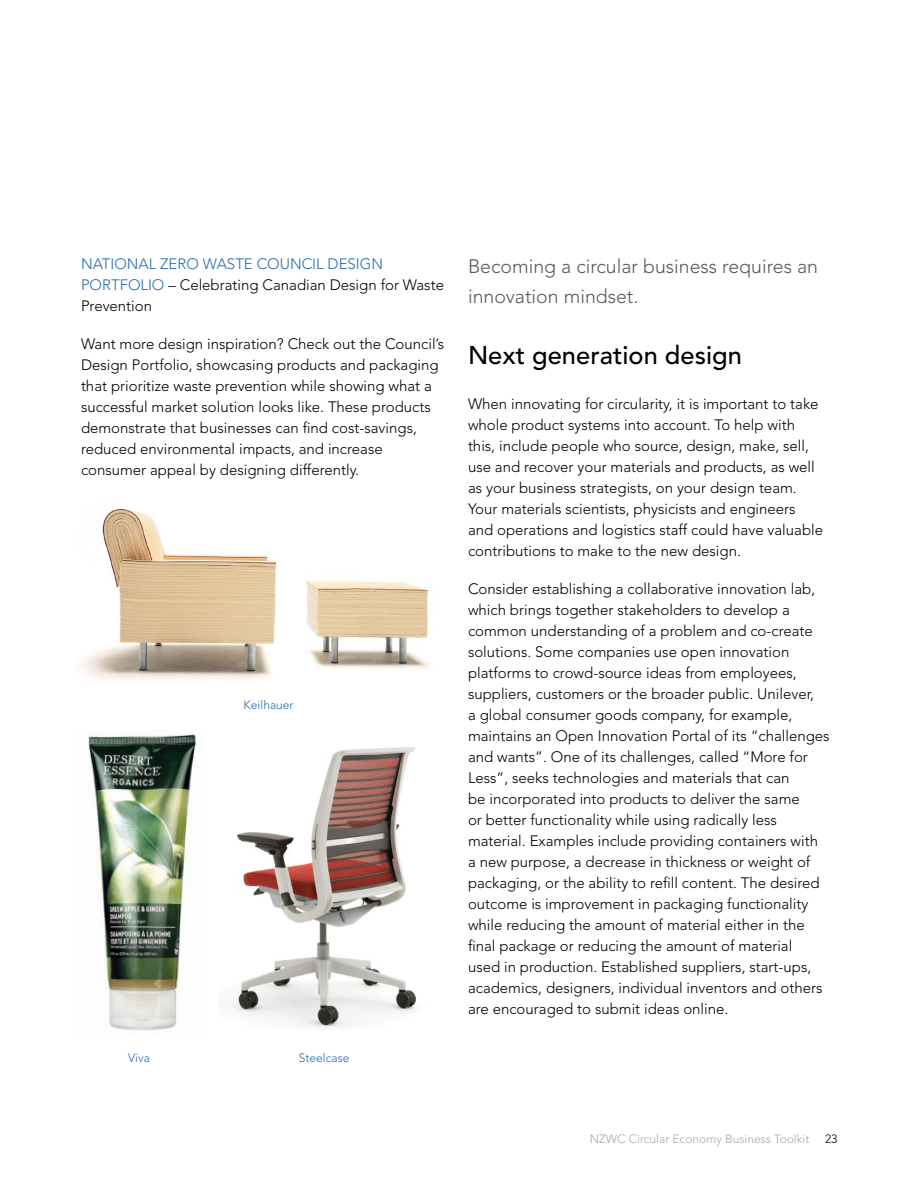
<style>
.page{position:relative;width:918px;height:1188px;background:#fff}
.page>*{position:absolute;margin:0;border:0;box-sizing:border-box;transform-origin:0 0}
.t1{font:500 25.5px "Avenir LT Std";color:#000}
.t2{font:300 19.5px/30px "Avenir LT Std";color:#58595b}
.t3{font:300 15px/21px "Avenir LT Std";color:#000}
.t4{font:300 12px "Avenir LT Std";color:#a7a9ac}
.t5{font:300 12px "Avenir LT Std";color:#286bac}
.t6{font:300 12px "Avenir LT Std";color:#000}
.s1{color:#286bac}
</style>
<div class="page">
<img style="left:78px;top:509px;width:352px;height:522px">
<p class="t3" style="left:81px;top:254px;width:365px"><span class="s1">NATIONAL ZERO WASTE COUNCIL DESIGN<br>PORTFOLIO</span> – Celebrating Canadian Design for Waste<br>Prevention</p>
<p class="t3" style="left:81px;top:333px;width:365px">Want more design inspiration? Check out the Council’s Design Portfolio, showcasing products and packaging that prioritize waste prevention while showing what a successful market solution looks like. These products demonstrate that businesses can find cost-savings, reduced environmental impacts, and increase consumer appeal by designing differently.</p>
<p class="t5" style="left:244px;top:698px;width:52px">Keilhauer</p>
<p class="t5" style="left:128px;top:1051px;width:23px">Viva</p>
<p class="t5" style="left:299px;top:1051px;width:52px">Steelcase</p>
<h2 class="t2" style="left:468px;top:251px;width:352px">Becoming a circular business requires an innovation mindset.</h2>
<h1 class="t1" style="left:468px;top:341px;width:275px">Next generation design</h1>
<p class="t3" style="left:468px;top:394px;width:357px">When innovating for circularity, it is important to take whole product systems into account. To help with this, include people who source, design, make, sell, use and recover your materials and products, as well as your business strategists, on your design team.<br>Your materials scientists, physicists and engineers and operations and logistics staff could have valuable contributions to make to the new design.</p>
<p class="t3" style="left:468px;top:578px;width:363px">Consider establishing a collaborative innovation lab, which brings together stakeholders to develop a common understanding of a problem and co-create solutions. Some companies use open innovation platforms to crowd-source ideas from employees, suppliers, customers or the broader public. Unilever,<br>a global consumer goods company, for example, maintains an Open Innovation Portal of its “challenges and wants”. One of its challenges, called “More for Less”, seeks technologies and materials that can<br>be incorporated into products to deliver the same<br>or better functionality while using radically less material. Examples include providing containers with<br>a new purpose, a decrease in thickness or weight of packaging, or the ability to refill content. The desired outcome is improvement in packaging functionality while reducing the amount of material either in the final package or reducing the amount of material<br>used in production. Established suppliers, start-ups, academics, designers, individual inventors and others are encouraged to submit ideas online.</p>
<p class="t4" style="left:590px;top:1132px;width:221px">NZWC Circular Economy Business Toolkit</p>
<p class="t6" style="left:825px;top:1132px;width:14px">23</p>
</div>
